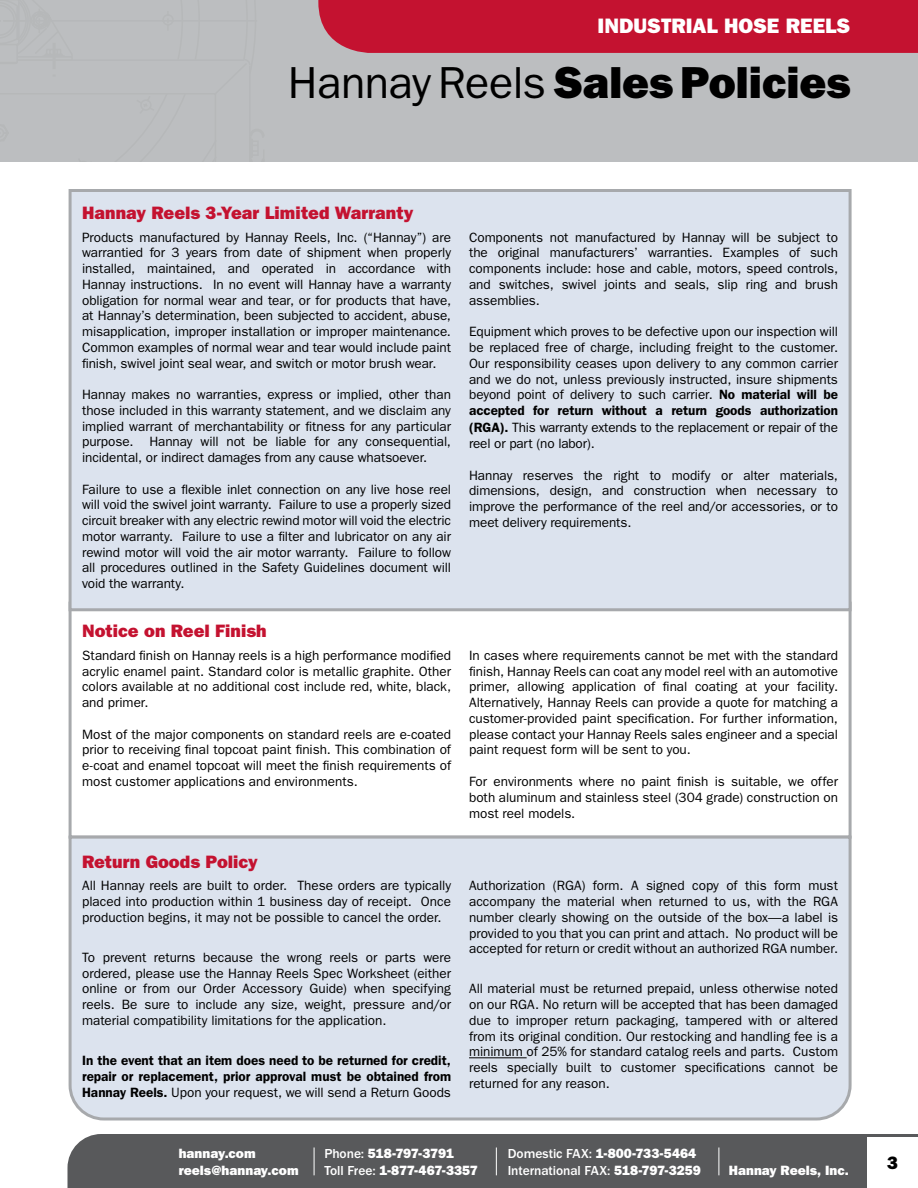
<style>
.page{position:relative;width:918px;height:1188px;background:#fff}
.page>*{position:absolute;margin:0;border:0;box-sizing:border-box;transform-origin:0 0}
.t1{font:45px "ITC Franklin Gothic Std Hvy";letter-spacing:-.005em;color:#000}
.t2{font:21px "ITC Franklin Gothic Std Hvy";color:#fff}
.t3{font:18px "ITC Franklin Gothic Std Hvy";color:#c41230}
.t4{font:18px "ITC Franklin Gothic Std Hvy";color:#000}
.t5{font:13.5px/15.8px "ITC Franklin Gothic Std";letter-spacing:-.005em;color:#000;text-align:justify}
.t6{font:600 13.5px/15.8px "ITC Franklin Gothic Std";color:#000;text-align:justify}
.t7{font:13.5px/16.5px "ITC Franklin Gothic Std Hvy";color:#fff}
.t8{font:13.5px/16.5px "ITC Franklin Gothic Std Hvy";letter-spacing:-.02em;color:#fff}
.t9{font:500 13.5px "ITC Franklin Gothic Std";letter-spacing:-.005em;color:#fff}
.s1{font-family:"ITC Franklin Gothic Std"}
.s2{font-weight:400}
.s3{font-weight:600}
.s4{font-family:"ITC Franklin Gothic Std";font-weight:500}
.s5{font-family:"ITC Franklin Gothic Std Hvy";font-weight:400}
</style>
<div class="page">
<div style="left:0;top:0;width:918px;height:162px;background:#bcbec0"></div>
<div style="left:67px;top:1134px;width:797px;height:54px;background:#58595b"></div>
<svg style="left:864px;top:1134px;width:54px;height:54px"></svg>
<div style="left:318px;top:0;width:600px;height:53px;background:#c41230"></div>
<svg style="left:314px;top:1148px;width:1px;height:27px"></svg>
<svg style="left:496px;top:1148px;width:1px;height:27px"></svg>
<svg style="left:719px;top:1148px;width:1px;height:27px"></svg>
<div style="left:69px;top:602px;width:783px;height:237px;background:#fff;border:3px solid #a7a9ac"></div>
<svg style="left:68px;top:834px;width:784px;height:287px;background:#dae1eb"></svg>
<div style="left:69px;top:189px;width:783px;height:422px;background:#dce3ee;border:3px solid #a7a9ac"></div>
<hr style="left:469px;top:1057px;width:58px;height:1px;background:#000">
<h2 class="t2" style="left:598px;top:14px;width:254px">INDUSTRIAL HOSE REELS</h2>
<h1 class="t1" style="left:288px;top:56px;width:564px"><span class="s1">Hannay Reels</span> Sales Policies</h1>
<h3 class="t3" style="left:82px;top:202px;width:333px">Hannay Reels 3-Year Limited Warranty</h3>
<p class="t5" style="left:82px;top:229px;width:371px">Products manufactured by Hannay Reels, Inc. (“Hannay”) are warrantied for 3 years from date of shipment when properly installed, maintained, and operated in accordance with Hannay instructions. In no event will Hannay have a warranty obligation for normal wear and tear, or for products that have, at Hannay’s determination, been subjected to accident, abuse, misapplication, improper installation or improper maintenance.<br>Common examples of normal wear and tear would include paint finish, swivel joint seal wear, and switch or motor brush wear.</p>
<p class="t5" style="left:82px;top:387px;width:371px">Hannay makes no warranties, express or implied, other than those included in this warranty statement, and we disclaim any implied warrant of merchantability or fitness for any particular purpose. Hannay will not be liable for any consequential, incidental, or indirect damages from any cause whatsoever.</p>
<p class="t5" style="left:82px;top:481px;width:371px">Failure to use a flexible inlet connection on any live hose reel will void the swivel joint warranty. Failure to use a properly sized circuit breaker with any electric rewind motor will void the electric motor warranty. Failure to use a filter and lubricator on any air rewind motor will void the air motor warranty. Failure to follow all procedures outlined in the Safety Guidelines document will void the warranty.</p>
<h3 class="t3" style="left:82px;top:621px;width:186px">Notice on Reel Finish</h3>
<p class="t5" style="left:82px;top:648px;width:371px">Standard finish on Hannay reels is a high performance modified acrylic enamel paint. Standard color is metallic graphite. Other colors available at no additional cost include red, white, black, and primer.</p>
<p class="t5" style="left:82px;top:726px;width:370px">Most of the major components on standard reels are e-coated prior to receiving final topcoat paint finish. This combination of e-coat and enamel topcoat will meet the finish requirements of most customer applications and environments.</p>
<h3 class="t3" style="left:82px;top:851px;width:177px">Return Goods Policy</h3>
<p class="t5" style="left:82px;top:878px;width:370px">All Hannay reels are built to order. These orders are typically placed into production within 1 business day of receipt. Once production begins, it may not be possible to cancel the order.</p>
<p class="t5" style="left:82px;top:950px;width:370px">To prevent returns because the wrong reels or parts were ordered, please use the Hannay Reels Spec Worksheet (either online or from our Order Accessory Guide) when specifying reels. Be sure to include any size, weight, pressure and/or material compatibility limitations for the application.</p>
<p class="t6" style="left:82px;top:1053px;width:371px">In the event that an item does need to be returned for credit, repair or replacement, prior approval must be obtained from Hannay Reels. <span class="s2">Upon your request, we will send a Return Goods</span></p>
<p class="t5" style="left:469px;top:229px;width:370px">Components not manufactured by Hannay will be subject to the original manufacturers’ warranties. Examples of such components include: hose and cable, motors, speed controls, and switches, swivel joints and seals, slip ring and brush assemblies.</p>
<p class="t5" style="left:469px;top:324px;width:371px">Equipment which proves to be defective upon our inspection will be replaced free of charge, including freight to the customer.<br>Our responsibility ceases upon delivery to any common carrier and we do not, unless previously instructed, insure shipments beyond point of delivery to such carrier. <span class="s3">No material will be accepted for return without a return goods authorization (RGA).</span> This warranty extends to the replacement or repair of the reel or part (no labor).</p>
<p class="t5" style="left:469px;top:467px;width:370px">Hannay reserves the right to modify or alter materials, dimensions, design, and construction when necessary to improve the performance of the reel and/or accessories, or to meet delivery requirements.</p>
<p class="t5" style="left:469px;top:648px;width:370px">In cases where requirements cannot be met with the standard finish, Hannay Reels can coat any model reel with an automotive primer, allowing application of final coating at your facility.<br>Alternatively, Hannay Reels can provide a quote for matching a customer-provided paint specification. For further information, please contact your Hannay Reels sales engineer and a special paint request form will be sent to you.</p>
<p class="t5" style="left:469px;top:773px;width:370px;line-height:16.2px">For environments where no paint finish is suitable, we offer both aluminum and stainless steel (304 grade) construction on most reel models.</p>
<p class="t5" style="left:469px;top:878px;width:371px">Authorization (RGA) form. A signed copy of this form must accompany the material when returned to us, with the RGA number clearly showing on the outside of the box—a label is provided to you that you can print and attach. No product will be accepted for return or credit without an authorized RGA number.</p>
<p class="t5" style="left:469px;top:981px;width:371px">All material must be returned prepaid, unless otherwise noted on our RGA. No return will be accepted that has been damaged due to improper return packaging, tampered with or altered from its original condition. Our restocking and handling fee is a minimum of 25% for standard catalog reels and parts. Custom reels specially built to customer specifications cannot be returned for any reason.</p>
<p class="t7" style="left:179px;top:1145px;width:121px">hannay.com reels@hannay.com</p>
<p class="t8" style="left:324px;top:1145px;width:155px"><span class="s4">Phone:</span> 518-797-3791<br><span class="s4">Toll Free:</span> 1-877-467-3357</p>
<p class="t7" style="left:508px;top:1145px;width:190px"><span class="s4">Domestic FAX:</span> 1-800-733-5464</p>
<p class="t9" style="left:508px;top:1162px;width:195px">International FAX: <span class="s5">518-797-3259</span></p>
<p class="t7" style="left:729px;top:1162px;width:122px">Hannay Reels, Inc.</p>
<h3 class="t4" style="left:887px;top:1152px;width:12px">3</h3>
</div>
